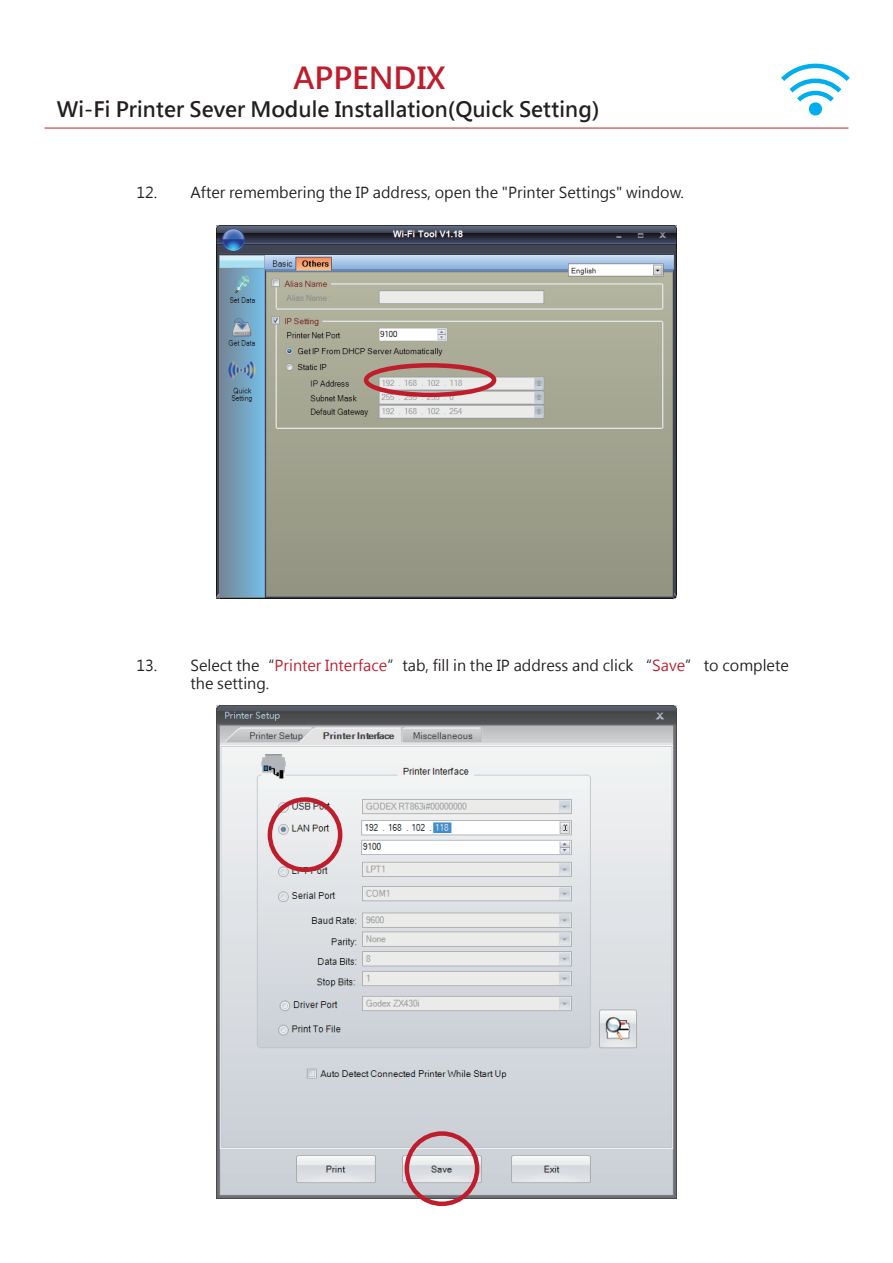
<style>
.page{position:relative;width:893px;height:1263px;background:#fff}
.page>*{position:absolute;margin:0;border:0;box-sizing:border-box;transform-origin:0 0}
.t1{font:700 30px "Microsoft Jheng Hei";color:#be1d2c}
.t2{font:700 21px "Microsoft Jheng Hei";color:#231f20}
.t3{font:15px/18px "Microsoft Jheng Hei";color:#231f20}
.s1{color:#be1d2c}
</style>
<div class="page">
<svg style="left:781px;top:63px;width:69px;height:53px"></svg>
<hr style="left:45px;top:128px;width:803px;height:1px;background:#be1d2c">
<img style="left:216px;top:225px;width:461px;height:374px">
<img style="left:216px;top:705px;width:461px;height:493px">
<div style="left:364px;top:363px;width:132px;height:34px;border:4px solid #be1d2c;border-radius:50%"></div>
<div style="left:268px;top:797px;width:74px;height:75px;border:4px solid #be1d2c;border-radius:50%"></div>
<div style="left:405px;top:1131px;width:74px;height:75px;border:4px solid #be1d2c;border-radius:50%"></div>
<h1 class="t1" style="left:293px;top:60px;width:154px">APPENDIX</h1>
<h2 class="t2" style="left:57px;top:96px;width:544px">Wi-Fi Printer Sever Module Installation(Quick Setting)</h2>
<p class="t3" style="left:136px;top:184px;width:549px">12. After remembering the IP address, open the "Printer Settings" window.</p>
<p class="t3" style="left:190px;top:656px;width:600px;text-indent:-54px">13. Select the“<span class="s1">Printer Interface</span>”tab, fill in the IP address and click “<span class="s1">Save</span>” to complete the setting.</p>
</div>
